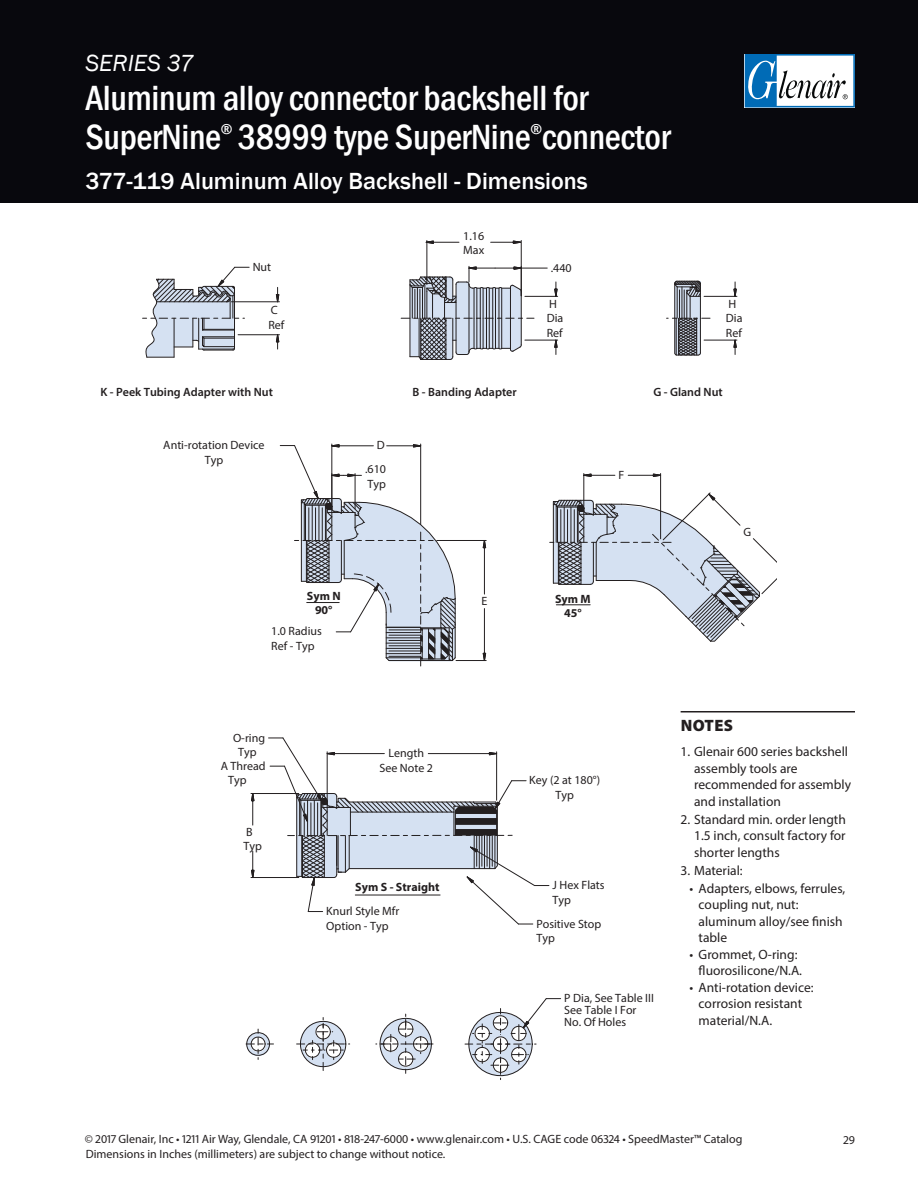
<style>
.page{position:relative;width:918px;height:1188px;background:#fff}
.page>*{position:absolute;margin:0;border:0;box-sizing:border-box;transform-origin:0 0}
.catalog_section{font:500 condensed 36px "Franklin Gothic";letter-spacing:-.01em;color:#fff}
.item_description{font:500 24px "Franklin Gothic";color:#fff}
.series{font:italic 24px "Franklin Gothic";color:#fff}
.head_w__ra{font:900 16.5px "Myriad Pro";letter-spacing:.02em;color:#231f20}
.catalog_section-2{font:500 condensed 15px "Franklin Gothic";color:#fff}
.t1{font:13.5px/16.5px "Myriad Pro";color:#231f20}
.t2{font:12px/14.4px "Myriad Pro";color:#231f20}
.t3{font:600 12px "Myriad Pro";color:#231f20}
.t4{font:700 12px/14.4px "Myriad Pro";color:#231f20;text-align:center}
</style>
<div class="page">
<div style="left:0;top:0;width:918px;height:202px;background:#08080d"></div>
<svg style="left:745px;top:54px;width:110px;height:53px;background:#a1c0d6"></svg>
<hr style="left:681px;top:711px;width:174px;height:1px;background:#231f20">
<hr style="left:525px;top:296px;width:33px;height:1px;background:#231f20">
<hr style="left:525px;top:340px;width:33px;height:1px;background:#231f20">
<svg style="left:554px;top:281px;width:4px;height:16px"></svg>
<svg style="left:554px;top:339px;width:4px;height:16px"></svg>
<hr style="left:427px;top:240px;width:1px;height:45px;background:#231f20">
<hr style="left:521px;top:240px;width:1px;height:56px;background:#231f20">
<svg style="left:425px;top:240px;width:35px;height:4px"></svg>
<svg style="left:490px;top:240px;width:32px;height:4px"></svg>
<svg style="left:401px;top:266px;width:146px;height:94px"></svg>
<svg style="left:246px;top:1029px;width:28px;height:30px"></svg>
<svg style="left:297px;top:1017px;width:53px;height:54px"></svg>
<svg style="left:376px;top:1013px;width:57px;height:61px"></svg>
<svg style="left:465px;top:998px;width:96px;height:82px"></svg>
<svg style="left:143px;top:266px;width:106px;height:92px"></svg>
<hr style="left:231px;top:301px;width:48px;height:1px;background:#231f20">
<hr style="left:238px;top:334px;width:41px;height:1px;background:#231f20">
<svg style="left:275px;top:287px;width:5px;height:16px"></svg>
<svg style="left:275px;top:334px;width:5px;height:16px"></svg>
<hr style="left:251px;top:877px;width:48px;height:1px;background:#231f20">
<hr style="left:251px;top:793px;width:48px;height:1px;background:#231f20">
<svg style="left:251px;top:850px;width:4px;height:27px"></svg>
<svg style="left:251px;top:794px;width:4px;height:32px"></svg>
<svg style="left:269px;top:737px;width:280px;height:188px"></svg>
<hr style="left:355px;top:895px;width:85px;height:1px;background:#231f20">
<svg style="left:280px;top:444px;width:176px;height:222px"></svg>
<hr style="left:456px;top:660px;width:30px;height:1px;background:#231f20">
<hr style="left:437px;top:540px;width:49px;height:1px;background:#231f20">
<svg style="left:482px;top:608px;width:5px;height:53px"></svg>
<svg style="left:482px;top:540px;width:5px;height:55px"></svg>
<hr style="left:583px;top:474px;width:1px;height:32px;background:#231f20">
<hr style="left:660px;top:474px;width:1px;height:65px;background:#231f20">
<svg style="left:583px;top:473px;width:33px;height:4px"></svg>
<svg style="left:627px;top:473px;width:35px;height:4px"></svg>
<svg style="left:667px;top:280px;width:43px;height:76px"></svg>
<svg style="left:550px;top:488px;width:227px;height:154px"></svg>
<hr style="left:704px;top:296px;width:33px;height:1px;background:#231f20">
<hr style="left:704px;top:340px;width:33px;height:1px;background:#231f20">
<svg style="left:733px;top:281px;width:4px;height:16px"></svg>
<svg style="left:733px;top:339px;width:4px;height:16px"></svg>
<p class="series" style="left:86px;top:48px;width:110px">SERIES 37</p>
<p class="catalog_section" style="left:86px;top:74px;width:504px">Aluminum alloy connector backshell for</p>
<p class="catalog_section" style="left:86px;top:113px;width:137px">SuperNine</p>
<p class="catalog_section-2" style="left:221px;top:119px;width:13px">®</p>
<p class="catalog_section" style="left:238px;top:113px;width:434px">38999 type SuperNine connector</p>
<p class="catalog_section-2" style="left:530px;top:119px;width:13px">®</p>
<p class="item_description" style="left:86px;top:166px;width:504px">377-119 Aluminum Alloy Backshell - Dimensions</p>
<p class="t2" style="left:463px;top:229px;width:22px">1.16<br>Max</p>
<p class="t2" style="left:253px;top:260px;width:20px">Nut</p>
<p class="t2" style="left:268px;top:303px;width:17px">C<br>Ref</p>
<p class="t2" style="left:551px;top:260px;width:22px">.440</p>
<p class="t2" style="left:547px;top:297px;width:18px">H<br>Dia<br>Ref</p>
<p class="t3" style="left:100px;top:384px;width:174px">K - Peek Tubing Adapter with Nut</p>
<p class="t3" style="left:413px;top:384px;width:106px">B - Banding Adapter</p>
<p class="t2" style="left:163px;top:438px;width:103px;text-align:center">Anti-rotation Device<br>Typ</p>
<p class="t2" style="left:377px;top:438px;width:9px">D</p>
<p class="t2" style="left:365px;top:462px;width:22px">.610<br>Typ</p>
<p class="t2" style="left:618px;top:468px;width:7px">F</p>
<p class="t4" style="left:307px;top:588px;width:35px">Sym N<br>90°</p>
<p class="t4" style="left:555px;top:591px;width:37px">Sym M<br>45°</p>
<p class="t2" style="left:271px;top:624px;width:52px">1.0 Radius<br>Ref - Typ</p>
<p class="t2" style="left:481px;top:593px;width:7px">E</p>
<p class="t2" style="left:726px;top:297px;width:18px">H<br>Dia<br>Ref</p>
<p class="t3" style="left:653px;top:384px;width:71px">G - Gland Nut</p>
<p class="t2" style="left:744px;top:524px;width:9px">G</p>
<p class="t2" style="left:233px;top:730px;width:34px;text-align:center">O-ring<br>Typ</p>
<p class="t2" style="left:388px;top:746px;width:37px">Length</p>
<p class="t2" style="left:221px;top:758px;width:46px">A Thread</p>
<p class="t2" style="left:379px;top:760px;width:55px">See Note 2</p>
<p class="t2" style="left:228px;top:773px;width:20px">Typ</p>
<p class="t2" style="left:244px;top:824px;width:20px">B<br>Typ</p>
<p class="t4" style="left:355px;top:879px;width:86px">Sym S - Straight</p>
<p class="t2" style="left:326px;top:904px;width:75px">Knurl Style Mfr<br>Option - Typ</p>
<p class="t2" style="left:529px;top:773px;width:72px;text-align:center">Key (2 at 180°)<br>Typ</p>
<p class="t2" style="left:553px;top:878px;width:54px">J Hex Flats<br>Typ</p>
<p class="t2" style="left:536px;top:916px;width:66px">Positive Stop<br>Typ</p>
<p class="t2" style="left:564px;top:992px;width:91px;line-height:12px">P Dia, See Table III<br>See Table I For<br>No. Of Holes</p>
<p class="head_w__ra" style="left:681px;top:716px;width:54px">NOTES</p>
<p class="t1" style="left:694px;top:743px;width:158px;text-indent:-14px">1. Glenair 600 series backshell assembly tools are recommended for assembly and installation</p>
<p class="t1" style="left:694px;top:811px;width:153px;text-align:justify;text-indent:-14px">2. Standard min. order length 1.5 inch, consult factory for shorter lengths</p>
<p class="t1" style="left:681px;top:862px;width:64px">3. Material:</p>
<p class="t1" style="left:699px;top:880px;width:148px;text-indent:-9px">• Adapters, elbows, ferrules, coupling nut, nut: aluminum alloy/see finish table</p>
<p class="t1" style="left:699px;top:946px;width:105px;text-indent:-9px">• Grommet, O-ring: fluorosilicone/N.A.</p>
<p class="t1" style="left:699px;top:979px;width:116px;text-indent:-9px">• Anti-rotation device: corrosion resistant material/N.A.</p>
<p class="t2" style="left:85px;top:1132px;width:659px">© 2017 Glenair, Inc • 1211 Air Way, Glendale, CA 91201 • 818-247-6000 • www.glenair.com • U.S. CAGE code 06324 • SpeedMaster™ Catalog</p>
<p class="t2" style="left:843px;top:1132px;width:13px">29</p>
<p class="t2" style="left:86px;top:1147px;width:361px">Dimensions in Inches (millimeters) are subject to change without notice.</p>
</div>
